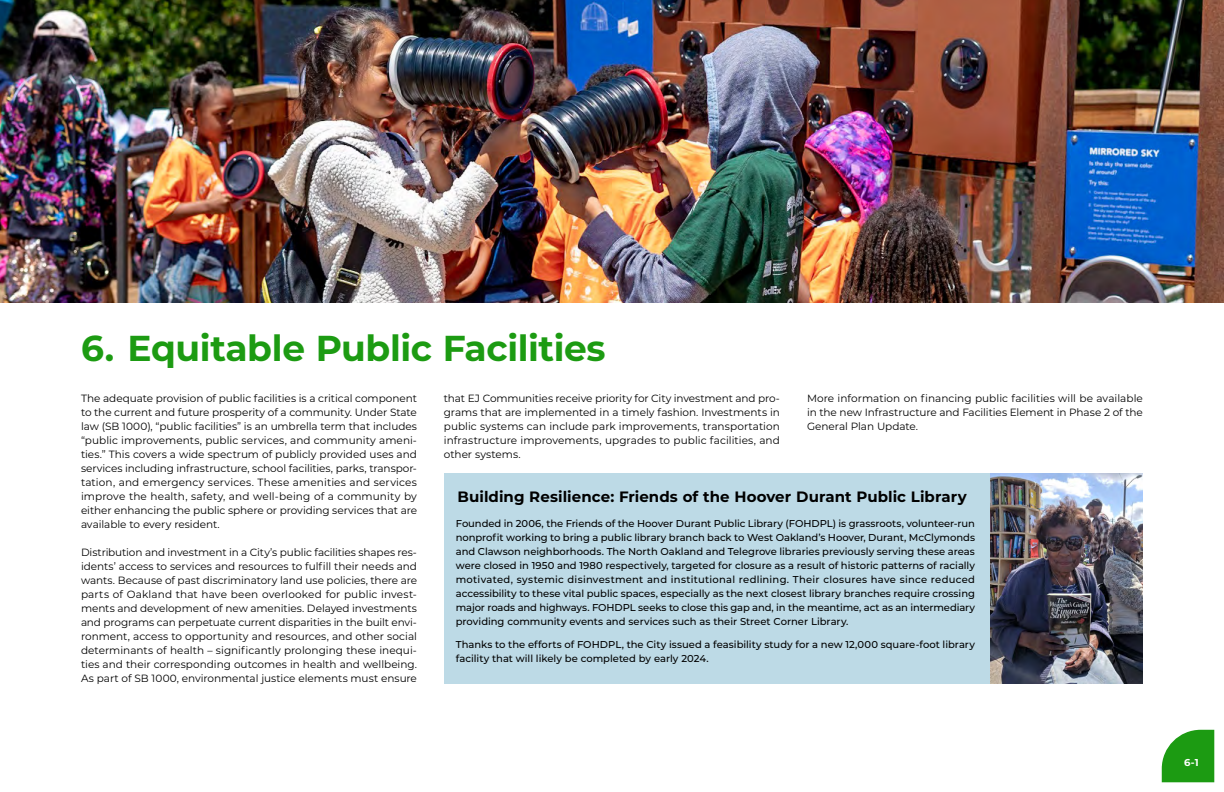
<style>
.page{position:relative;width:1224px;height:792px;background:#fff}
.page>*{position:absolute;margin:0;border:0;box-sizing:border-box;transform-origin:0 0}
.t1{font:700 36px "Montserrat";letter-spacing:-.015em;color:#1c9b12}
.Callout_Box_title{font:700 15px "Montserrat";letter-spacing:.005em;color:#000}
.t2{font:10.5px/14px "Montserrat";letter-spacing:-.005em;color:#000;text-align:justify}
.Callout_box{font:500 10px/14px "Montserrat";color:#000;text-align:justify}
.t3{font:700 10px "Montserrat";color:#fff}
</style>
<div class="page">
<div style="left:444px;top:474px;width:699px;height:210px;background:#bddae6"></div>
<img style="left:991px;top:474px;width:152px;height:210px">
<svg style="left:1162px;top:730px;width:52px;height:52px;background:#36a62d"></svg>
<img style="left:0;top:0;width:1224px;height:302px">
<p class="t1" style="left:81px;top:322px;width:526px">6. Equitable Public Facilities</p>
<p class="t2" style="left:444px;top:391px;width:338px">that EJ Communities receive priority for City investment and pro&shy;grams that are implemented in a timely fashion. Investments in public systems can include park improvements, transportation infrastructure improvements, upgrades to public facilities, and other systems.</p>
<p class="t2" style="left:81px;top:391px;width:338px">The adequate provision of public facilities is a critical component to the current and future prosperity of a community. Under State law (SB 1000), “public facilities” is an umbrella term that includes “public improvements, public services, and community ameni&shy;ties.” This covers a wide spectrum of publicly provided uses and services including infrastructure, school facilities, parks, transpor&shy;tation, and emergency services. These amenities and services improve the health, safety, and well-being of a community by either enhancing the public sphere or providing services that are available to every resident.</p>
<p class="t2" style="left:81px;top:545px;width:338px">Distribution and investment in a City’s public facilities shapes res&shy;idents’ access to services and resources to fulfill their needs and wants. Because of past discriminatory land use policies, there are parts of Oakland that have been overlooked for public invest&shy;ments and development of new amenities. Delayed investments and programs can perpetuate current disparities in the built envi&shy;ronment, access to opportunity and resources, and other social determinants of health – significantly prolonging these inequi&shy;ties and their corresponding outcomes in health and wellbeing.<br>As part of SB 1000, environmental justice elements must ensure</p>
<p class="t2" style="left:807px;top:391px;width:337px">More information on financing public facilities will be available in the new Infrastructure and Facilities Element in Phase 2 of the General Plan Update.</p>
<p class="Callout_Box_title" style="left:458px;top:486px;width:511px">Building Resilience: Friends of the Hoover Durant Public Library</p>
<p class="Callout_box" style="left:456px;top:516px;width:521px">Founded in 2006, the Friends of the Hoover Durant Public Library (FOHDPL) is grassroots, volunteer-run nonprofit working to bring a public library branch back to West Oakland’s Hoover, Durant, McClymonds and Clawson neighborhoods. The North Oakland and Telegrove libraries previously serving these areas were closed in 1950 and 1980 respectively, targeted for closure as a result of historic patterns of racially motivated, systemic disinvestment and institutional redlining. Their closures have since reduced accessibility to these vital public spaces, especially as the next closest library branches require crossing major roads and highways. FOHDPL seeks to close this gap and, in the meantime, act as an intermediary providing community events and services such as their Street Corner Library.</p>
<p class="Callout_box" style="left:456px;top:637px;width:521px">Thanks to the efforts of FOHDPL, the City issued a feasibility study for a new 12,000 square-foot library facility that will likely be completed by early 2024.</p>
<p class="t3" style="left:1184px;top:755px;width:16px">6-1</p>
</div>
